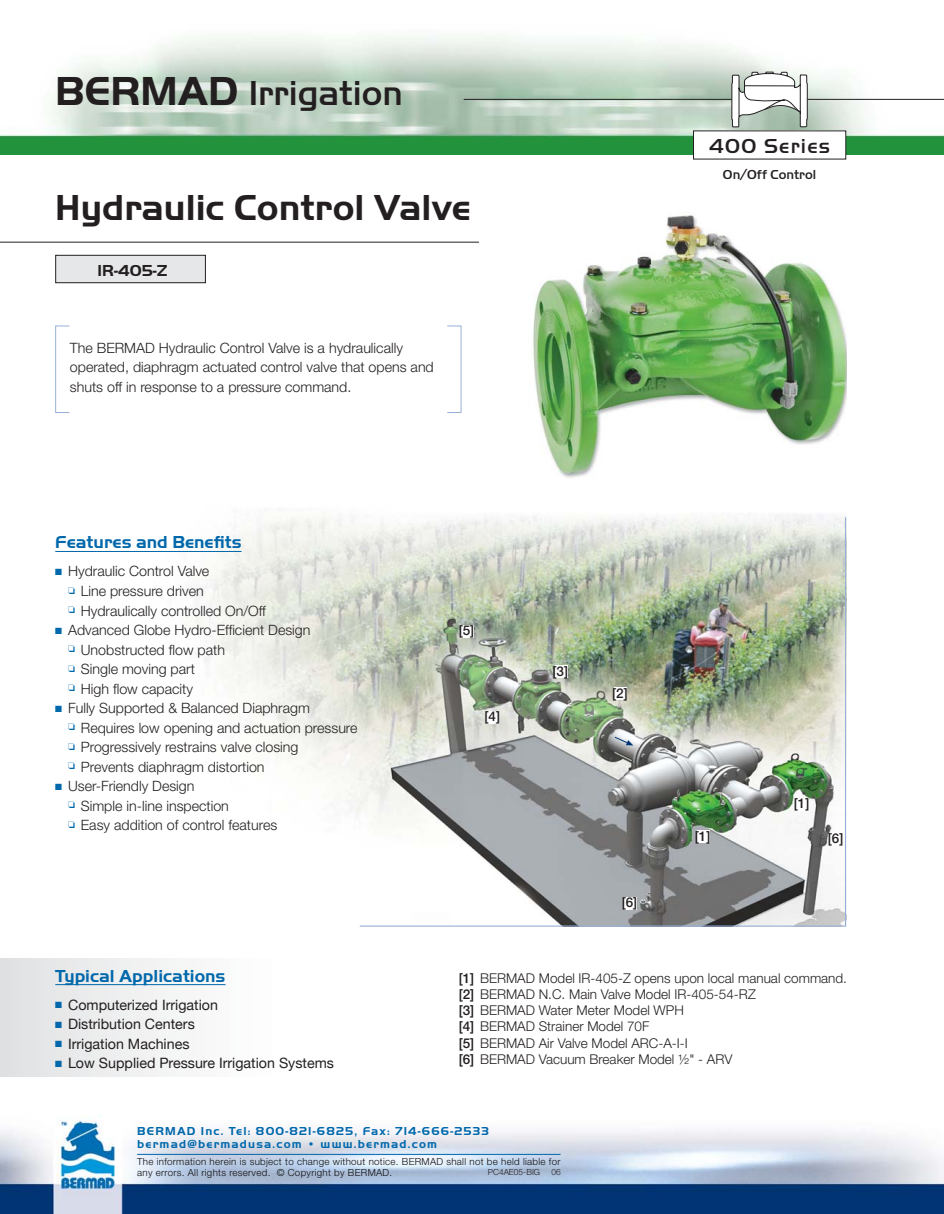
<style>
.page{position:relative;width:944px;height:1214px;background:#fff}
.page>*{position:absolute;margin:0;border:0;box-sizing:border-box;transform-origin:0 0}
.t1{font:700 37.5px "Handel Got D";color:#231f20}
.t2{font:500 36px "Handel Got D";color:#231f20}
.t3{font:500 21px "Handel Got D";letter-spacing:.06em;color:#231f20}
.t4{font:700 18px "Handel Got D";color:#0068ab}
.t5{font:700 16.5px "Handel Got D";color:#231f20}
.t6{font:300 14.25px/19.5px "Helvetica Neue";color:#231f20}
.t7{font:14.25px "Helvetica Neue";color:#231f20}
.t8{font:300 13.5px/16.2px "Helvetica Neue";color:#231f20}
.t9{font:500 13.5px "Helvetica Neue";color:#231f20}
.t10{font:500 13.5px "Handel Got D";color:#231f20}
.t11{font:700 12px/13.5px "Handel Got D";letter-spacing:.1em;color:#0068ab}
.t12{font:300 9.75px/10.5px "Helvetica Neue";letter-spacing:.03em;color:#111112}
.t13{font:300 8.4px "Helvetica Neue";color:#231f20}
.s1{font-weight:700;font-size:42px}
.s2{color:#0068ab}
.s3{font-weight:500}
</style>
<div class="page">
<img style="left:0;top:1118px;width:944px;height:95px">
<img style="left:0;top:36px;width:944px;height:118px">
<hr style="left:463px;top:99px;width:481px;height:1px;background:#231f20">
<svg style="left:731px;top:72px;width:76px;height:55px"></svg>
<div style="left:693px;top:131px;width:152px;height:28px;background:#fff"></div>
<div style="left:56px;top:255px;width:149px;height:28px;background:#e6e7e8"></div>
<div style="left:55px;top:255px;width:151px;height:28px;border:1px solid #231f20"></div>
<svg style="left:55px;top:325px;width:407px;height:88px"></svg>
<div style="left:0;top:958px;width:489px;height:118px;background:linear-gradient(to right,#e6e7e8,#fff)"></div>
<hr style="left:55px;top:984px;width:170px;height:1px;background:#0068ab">
<img style="left:533px;top:215px;width:313px;height:263px">
<img style="left:181px;top:512px;width:642px;height:301px">
<hr style="left:55px;top:551px;width:186px;height:1px;background:#0068ab">
<img style="left:358px;top:516px;width:488px;height:411px">
<div style="left:614px;top:687px;width:12px;height:13px;background:#fff"></div>
<div style="left:461px;top:625px;width:12px;height:12px;background:#fff"></div>
<div style="left:487px;top:711px;width:12px;height:12px;background:#fff"></div>
<div style="left:555px;top:665px;width:12px;height:13px;background:#fff"></div>
<div style="left:796px;top:798px;width:12px;height:12px;background:#fff"></div>
<div style="left:697px;top:830px;width:12px;height:13px;background:#fff"></div>
<div style="left:830px;top:833px;width:12px;height:12px;background:#fff"></div>
<div style="left:624px;top:897px;width:12px;height:12px;background:#fff"></div>
<svg style="left:613px;top:736px;width:20px;height:9px"></svg>
<hr style="left:0;top:242px;width:479px;height:1px;background:#231f20">
<hr style="left:137px;top:1154px;width:423px;height:1px;background:#0068ab">
<h2 class="t2" style="left:55px;top:71px;width:349px"><span class="s1">BERMAD</span> Irrigation</h2>
<h1 class="t1" style="left:55px;top:185px;width:417px">Hydraulic Control Valve</h1>
<p class="t5" style="left:98px;top:260px;width:71px">IR-405-Z</p>
<p class="t6" style="left:70px;top:339px;width:365px">The BERMAD Hydraulic Control Valve is a hydraulically operated, diaphragm actuated control valve that opens and shuts off in response to a pressure command.</p>
<p class="t4" style="left:55px;top:532px;width:188px">Features and Benefits</p>
<p class="t6" style="left:68px;top:563px;width:199px;text-indent:-13px"><span class="s2">■</span> Hydraulic Control Valve<br><sup>❏</sup> Line pressure driven<br><sup>❏</sup> Hydraulically controlled On/Off</p>
<p class="t6" style="left:68px;top:621px;width:244px;text-indent:-13px"><span class="s2">■</span> Advanced Globe Hydro-Efficient Design <sup>❏</sup> Unobstructed flow path<br><sup>❏</sup> Single moving part<br><sup>❏</sup> High flow capacity</p>
<p class="t6" style="left:68px;top:699px;width:291px;text-indent:-13px"><span class="s2">■</span> Fully Supported &amp; Balanced Diaphragm<br><sup>❏</sup> Requires low opening and actuation pressure <sup>❏</sup> Progressively restrains valve closing<br><sup>❏</sup> Prevents diaphragm distortion</p>
<p class="t6" style="left:68px;top:777px;width:211px;text-indent:-13px"><span class="s2">■</span> User-Friendly Design<br><sup>❏</sup> Simple in-line inspection<br><sup>❏</sup> Easy addition of control features</p>
<p class="t9" style="left:458px;top:625px;width:17px">[5]</p>
<p class="t9" style="left:484px;top:711px;width:17px">[4]</p>
<p class="t9" style="left:552px;top:666px;width:17px">[3]</p>
<p class="t9" style="left:612px;top:688px;width:17px">[2]</p>
<p class="t9" style="left:621px;top:897px;width:17px">[6]</p>
<h3 class="t3" style="left:709px;top:134px;width:123px">400 Series</h3>
<p class="t10" style="left:723px;top:166px;width:95px">On/Off Control</p>
<p class="t9" style="left:793px;top:798px;width:17px">[1]</p>
<p class="t9" style="left:694px;top:831px;width:17px">[1]</p>
<p class="t9" style="left:827px;top:833px;width:17px">[6]</p>
<p class="t4" style="left:55px;top:964px;width:172px">Typical Applications</p>
<p class="t7" style="left:55px;top:996px;width:164px"><span class="s2">■</span> Computerized Irrigation</p>
<p class="t7" style="left:55px;top:1015px;width:141px"><span class="s2">■</span> Distribution Centers</p>
<p class="t7" style="left:55px;top:1035px;width:136px"><span class="s2">■</span> Irrigation Machines</p>
<p class="t7" style="left:55px;top:1054px;width:280px"><span class="s2">■</span> Low Supplied Pressure Irrigation Systems</p>
<p class="t8" style="left:459px;top:971px;width:390px"><span class="s3">[1]</span> BERMAD Model IR-405-Z opens upon local manual command. <span class="s3">[2]</span> BERMAD N.C. Main Valve Model IR-405-54-RZ<br><span class="s3">[3]</span> BERMAD Water Meter Model WPH<br><span class="s3">[4]</span> BERMAD Strainer Model 70F<br><span class="s3">[5]</span> BERMAD Air Valve Model ARC-A-I-I<br><span class="s3">[6]</span> BERMAD Vacuum Breaker Model ½" - ARV</p>
<p class="t11" style="left:137px;top:1123px;width:353px">BERMAD Inc. Tel: 800-821-6825, Fax: 714-666-2533 bermad@bermadusa.com • www.bermad.com</p>
<p class="t12" style="left:137px;top:1157px;width:425px">The information herein is subject to change without notice. BERMAD shall not be held liable for any errors. All rights reserved. © Copyright by BERMAD.</p>
<p class="t13" style="left:488px;top:1169px;width:54px">PC4AE05-BIG</p>
<p class="t13" style="left:551px;top:1169px;width:11px">06</p>
</div>
